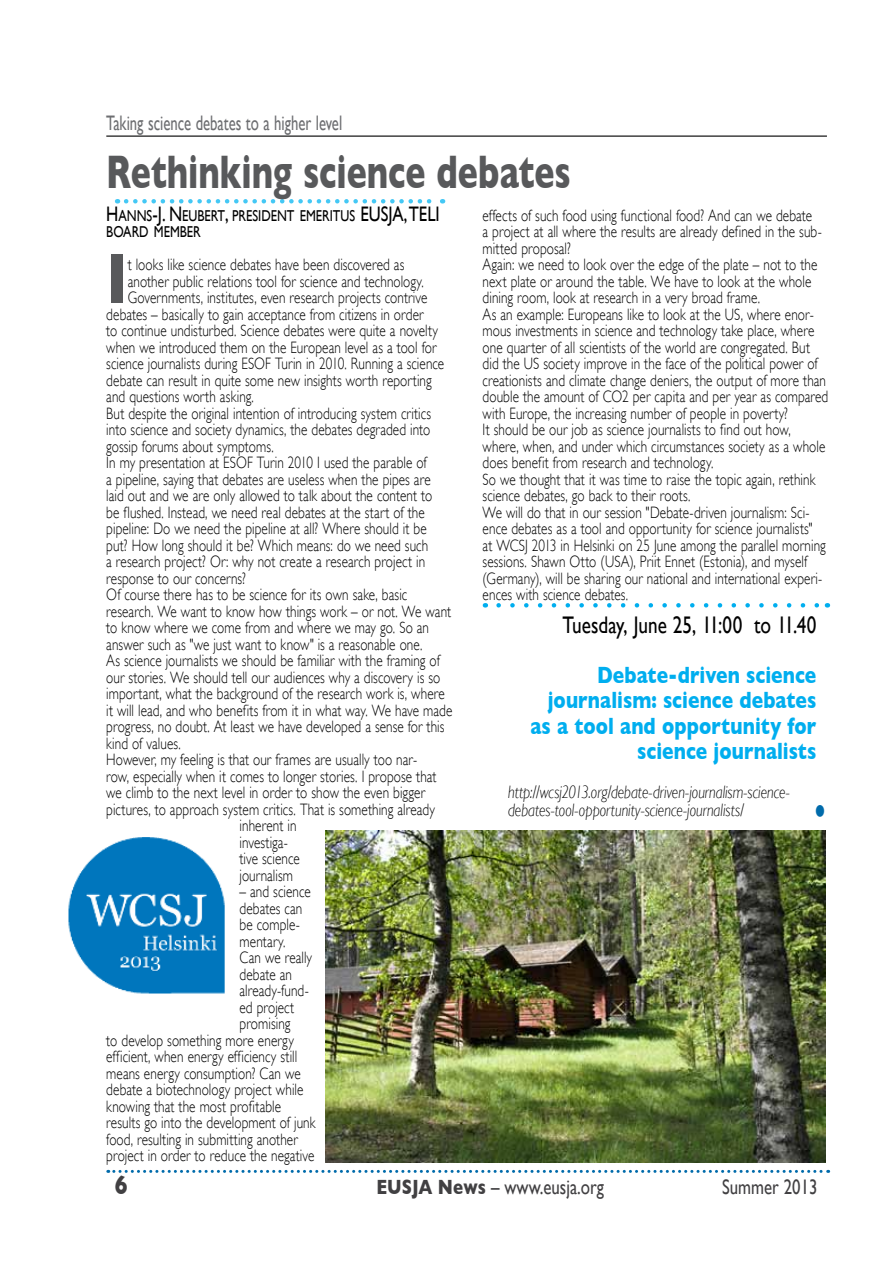
<style>
.page{position:relative;width:893px;height:1263px;background:#fff}
.page>*{position:absolute;margin:0;border:0;box-sizing:border-box;transform-origin:0 0}
.t1{font:700 71.25px "Gill Sans";color:#58595b;scale:.8 1}
.t2{font:700 48px "Gill Sans";color:#58595b;scale:.7 1}
.t3{font:700 36px "Gill Sans";color:#006bab;scale:.7 1}
.t4{font:700 27px "Gill Sans";color:#414042;scale:.8 1}
.t5{font:700 24px/25.5px "Gill Sans";letter-spacing:.005em;color:#00aeef;text-align:right;scale:.8 1}
.t6{font:24px "Gill Sans";color:#000;scale:.8 1}
.t7{font:21px "Gill Sans";color:#414042;scale:.8 1}
.t8{font:21px "Gill Sans";color:#6d6e71;scale:.7 1}
.t9{font:italic 300 18px/18px "Gill Sans";color:#000;scale:.8 1}
.t10{font:300 16.5px/16.5px "Gill Sans";letter-spacing:.005em;color:#000;scale:.8 1}
.t11{font:15.75px/16.5px "Gill Sans";color:#000;scale:.8 1}
.s1{font-size:21px}
.s2{font-weight:700}
.s3{font-weight:700;color:#fff}
</style>
<div class="page">
<svg style="left:108px;top:1170px;width:721px;height:3px"></svg>
<svg style="left:126px;top:199px;width:317px;height:4px"></svg>
<svg style="left:499px;top:603px;width:320px;height:4px"></svg>
<hr style="left:106px;top:136px;width:721px;height:1px;background:#000">
<img style="left:68px;top:837px;width:157px;height:157px">
<img style="left:325px;top:830px;width:500px;height:333px">
<p class="t8" style="left:106px;top:110px;width:339px">Taking science debates to a higher level</p>
<h2 class="t2" style="left:106px;top:143px;width:665px">Rethinking science debates</h2>
<p class="t11" style="left:106px;top:207px;width:389px"><span class="s1">H</span>ANNS<span class="s1">-J. N</span> EUBERT<span class="s1">,</span> PRESIDENT EMERITUS <span class="s1">EUSJA, TELI<br></span>BOARD MEMBER</p>
<h1 class="t1" style="left:106px;top:237px;width:28px">I</h1>
<p class="t10" style="left:128px;top:256px;width:348px">t looks like science debates have been discovered as</p>
<p class="t10" style="left:128px;top:273px;width:372px">another public relations tool for science and technology.</p>
<p class="t10" style="left:128px;top:289px;width:376px">Governments, institutes, even research projects contrive</p>
<p class="t10" style="left:106px;top:306px;width:398px">debates – basically to gain acceptance from citizens in order</p>
<p class="t10" style="left:106px;top:322px;width:416px">to continue undisturbed. Science debates were quite a novelty</p>
<p class="t10" style="left:106px;top:339px;width:414px">when we introduced them on the European level as a tool for</p>
<p class="t10" style="left:106px;top:355px;width:424px">science journalists during ESOF Turin in 2010. Running a science</p>
<p class="t10" style="left:106px;top:372px;width:408px">debate can result in quite some new insights worth reporting</p>
<p class="t10" style="left:106px;top:388px;width:186px">and questions worth asking.</p>
<p class="t10" style="left:106px;top:405px;width:408px">But despite the original intention of introducing system critics</p>
<p class="t10" style="left:106px;top:421px;width:407px">into science and society dynamics, the debates degraded into</p>
<p class="t10" style="left:106px;top:438px;width:211px">gossip forums about symptoms.</p>
<p class="t10" style="left:106px;top:454px;width:402px">In my presentation at ESOF Turin 2010 I used the parable of</p>
<p class="t10" style="left:106px;top:471px;width:407px">a pipeline, saying that debates are useless when the pipes are</p>
<p class="t10" style="left:106px;top:487px;width:409px">laid out and we are only allowed to talk about the content to</p>
<p class="t10" style="left:106px;top:504px;width:399px">be flushed. Instead, we need real debates at the start of the</p>
<p class="t10" style="left:106px;top:520px;width:402px">pipeline: Do we need the pipeline at all? Where should it be</p>
<p class="t10" style="left:106px;top:537px;width:404px">put? How long should it be? Which means: do we need such</p>
<p class="t10" style="left:106px;top:553px;width:400px">a research project? Or: why not create a research project in</p>
<p class="t10" style="left:106px;top:570px;width:176px">response to our concerns?</p>
<p class="t10" style="left:106px;top:586px;width:378px">Of course there has to be science for its own sake, basic</p>
<p class="t10" style="left:106px;top:603px;width:433px">research. We want to know how things work – or not. We want</p>
<p class="t10" style="left:106px;top:619px;width:405px">to know where we come from and where we may go. So an</p>
<p class="t10" style="left:106px;top:636px;width:397px">answer such as "we just want to know" is a reasonable one.</p>
<p class="t10" style="left:106px;top:652px;width:418px">As science journalists we should be familiar with the framing of</p>
<p class="t10" style="left:106px;top:669px;width:419px">our stories. We should tell our audiences why a discovery is so</p>
<p class="t10" style="left:106px;top:685px;width:425px">important, what the background of the research work is, where</p>
<p class="t10" style="left:106px;top:702px;width:434px">it will lead, and who benefits from it in what way. We have made</p>
<p class="t10" style="left:106px;top:718px;width:424px">progress, no doubt. At least we have developed a sense for this</p>
<p class="t10" style="left:106px;top:735px;width:95px">kind of values.</p>
<p class="t10" style="left:106px;top:751px;width:390px">However, my feeling is that our frames are usually too nar-</p>
<p class="t10" style="left:106px;top:768px;width:414px">row, especially when it comes to longer stories. I propose that</p>
<p class="t10" style="left:106px;top:784px;width:400px">we climb to the next level in order to show the even bigger</p>
<p class="t10" style="left:106px;top:801px;width:412px">pictures, to approach system critics. That is something already</p>
<p class="t10" style="left:240px;top:817px;width:73px">inherent in</p>
<p class="t10" style="left:240px;top:834px;width:62px">investiga-</p>
<p class="t10" style="left:240px;top:850px;width:77px">tive science</p>
<p class="t10" style="left:240px;top:867px;width:68px">journalism</p>
<p class="t10" style="left:240px;top:883px;width:91px">– and science</p>
<p class="t10" style="left:240px;top:900px;width:80px">debates can</p>
<p class="t10" style="left:240px;top:916px;width:77px">be comple-</p>
<p class="t10" style="left:240px;top:933px;width:59px">mentary.</p>
<p class="t10" style="left:240px;top:949px;width:92px">Can we really</p>
<p class="t10" style="left:240px;top:966px;width:67px">debate an</p>
<p class="t10" style="left:240px;top:982px;width:88px">already-fund-</p>
<p class="t10" style="left:240px;top:999px;width:70px">ed project</p>
<p class="t10" style="left:240px;top:1015px;width:65px">promising</p>
<p class="t10" style="left:106px;top:1032px;width:236px">to develop something more energy</p>
<p class="t10" style="left:106px;top:1048px;width:240px">efficient, when energy efficiency still</p>
<p class="t10" style="left:106px;top:1065px;width:244px">means energy consumption? Can we</p>
<p class="t10" style="left:106px;top:1081px;width:248px">debate a biotechnology project while</p>
<p class="t10" style="left:106px;top:1098px;width:220px">knowing that the most profitable</p>
<p class="t10" style="left:106px;top:1114px;width:263px">results go into the development of junk</p>
<p class="t10" style="left:106px;top:1131px;width:241px">food, resulting in submitting another</p>
<p class="t10" style="left:106px;top:1147px;width:262px">project in order to reduce the negative</p>
<p class="t10" style="left:483px;top:207px;width:434px">effects of such food using functional food? And can we debate<br>a project at all where the results are already defined in the sub&shy;mitted proposal?<br>Again: we need to look over the edge of the plate – not to the next plate or around the table. We have to look at the whole dining room, look at research in a very broad frame.<br>As an example: Europeans like to look at the US, where enor&shy;mous investments in science and technology take place, where one quarter of all scientists of the world are congregated. But did the US society improve in the face of the political power of creationists and climate change deniers, the output of more than double the amount of CO2 per capita and per year as compared with Europe, the increasing number of people in poverty?<br>It should be our job as science journalists to find out how, where, when, and under which circumstances society as a whole does benefit from research and technology.<br>So we thought that it was time to raise the topic again, rethink science debates, go back to their roots.<br>We will do that in our session "Debate-driven journalism: Sci&shy;ence debates as a tool and opportunity for science journalists"<br>at WCSJ 2013 in Helsinki on 25 June among the parallel morning sessions. Shawn Otto (USA), Priit Ennet (Estonia), and myself (Germany), will be sharing our national and international experi&shy;ences with science debates.</p>
<h3 class="t6" style="left:562px;top:611px;width:319px">Tuesday, June 25, 11:00 to 11.40</h3>
<h3 class="t5" style="left:530px;top:662px;width:359px">Debate-driven science journalism: science debates as a tool and opportunity for science journalists</h3>
<p class="t9" style="left:508px;top:783px;width:353px">http://wcsj2013.org/debate-driven-journalism-science&shy;debates-tool-opportunity-science-journalists/</p>
<h3 class="t3" style="left:814px;top:790px;width:20px">•</h3>
<h3 class="t4" style="left:115px;top:1169px;width:18px">6</h3>
<p class="t7" style="left:376px;top:1175px;width:286px"><span class="s2">EUSJA News</span> – www.eusja.org</p>
<p class="t7" style="left:700px;top:1175px;width:148px"><span class="s3">@</span> Summer 2013</p>
</div>
